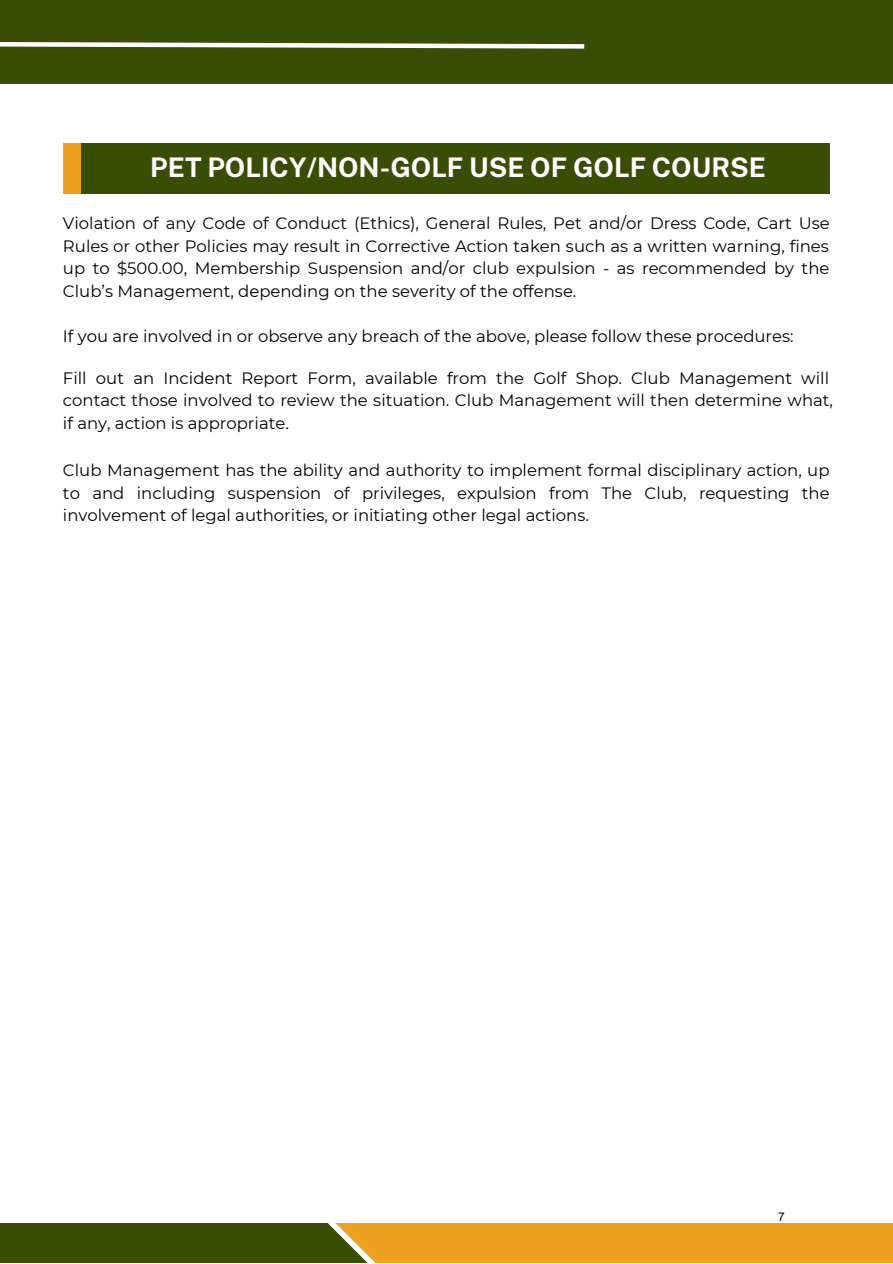
<style>
.page{position:relative;width:893px;height:1264px;background:#fff}
.page>*{position:absolute;margin:0;border:0;box-sizing:border-box;transform-origin:0 0}
.t1{font:700 27px "Public Sans";color:#fff}
.t2{font:16.5px/22.5px "Montserrat";color:#000;text-align:justify}
.t3{font:12px "Arial";color:#000}
.s1{font-family:"Minion Pro"}
</style>
<div class="page">
<div style="left:0;top:0;width:892px;height:84px;background:#394d05"></div>
<div style="left:0;top:1222px;width:394px;height:40px;background:#394d05"></div>
<div style="left:335px;top:1222px;width:557px;height:40px;background:#eea121"></div>
<svg style="left:0;top:42px;width:585px;height:7px"></svg>
<div style="left:63px;top:143px;width:766px;height:50px;background:#394d05"></div>
<div style="left:63px;top:143px;width:18px;height:50px;background:#eea121"></div>
<p class="t1" style="left:150px;top:151px;width:617px">PET POLICY/NON-GOLF USE OF GOLF COURSE</p>
<p class="t2" style="left:63px;top:212px;width:768px">Violation of any Code of Conduct (Ethics), General Rules, Pet and/or Dress Code, Cart Use Rules or other Policies may result in Corrective Action taken such as a written warning, fines up to $500.00, Membership Suspension and/or club expulsion - as recommended by the Club’s Management, depending on the severity of the offense.</p>
<p class="t2" style="left:63px;top:324px;width:732px">If you are involved in or observe any breach of the above, please follow these procedures:</p>
<p class="t2" style="left:63px;top:367px;width:771px;text-align:left">Fill out an Incident Report Form, available from the Golf Shop. Club Management will contact those involved to review the situation. Club Management will then determine what, if any, action is appropriate<span class="s1">.</span></p>
<p class="t2" style="left:63px;top:459px;width:768px">Club Management has the ability and authority to implement formal disciplinary action, up to and including suspension of privileges, expulsion from The Club, requesting the involvement of legal authorities, or initiating other legal actions.</p>
<p class="t3" style="left:778px;top:1208px;width:8px">7</p>
</div>
